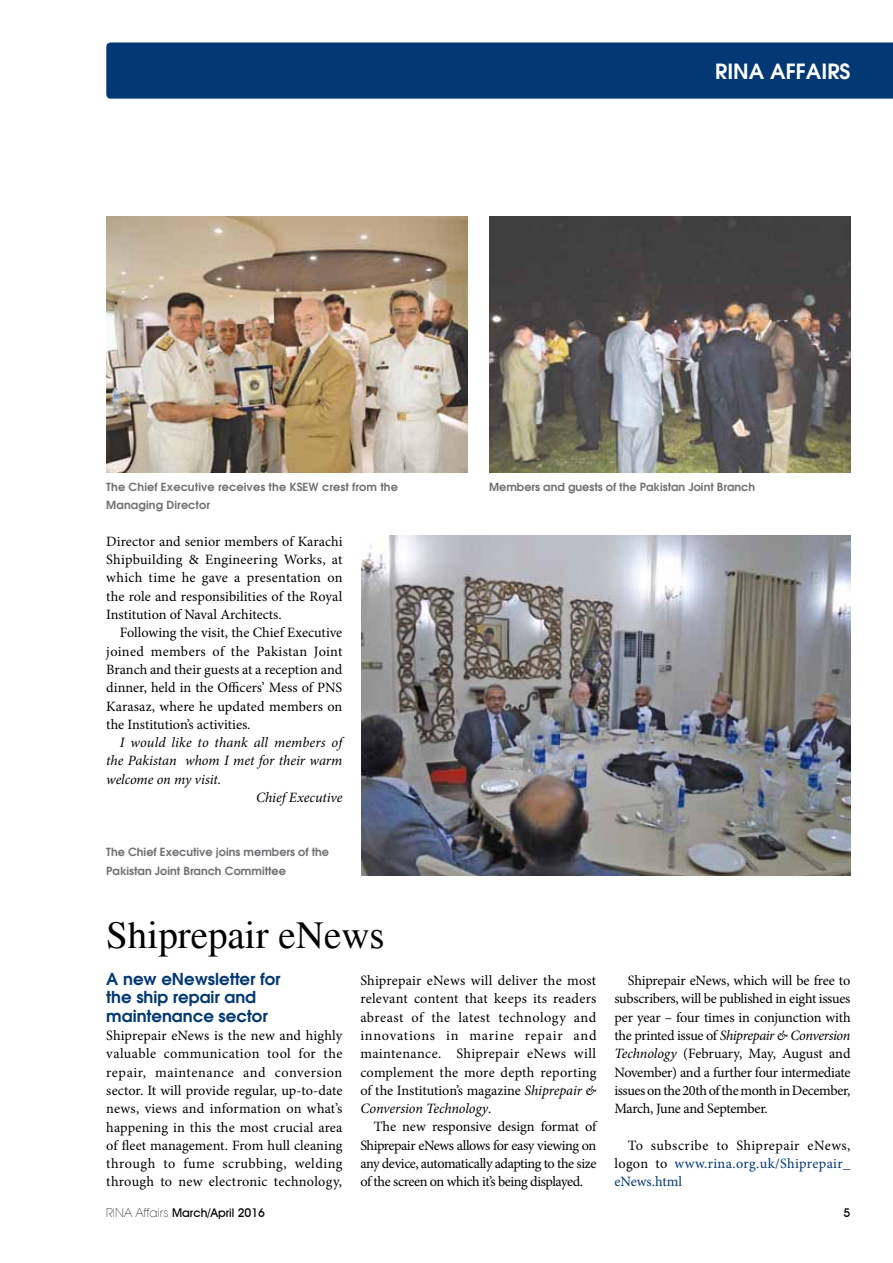
<style>
.page{position:relative;width:893px;height:1263px;background:#fff}
.page>*{position:absolute;margin:0;border:0;box-sizing:border-box;transform-origin:0 0}
.t1{font:39px "Times";color:#000}
.t2{font:600 21px "Avant Garde";color:#fff}
.t3{font:600 16.5px/18.3px "Avant Garde";color:#023874}
.t4{font:14.25px/18.3px "Minion Pro";letter-spacing:-.005em;color:#000;text-align:justify}
.t5{font:italic 14.25px "Minion Pro";color:#000}
.t6{font:14.25px/18.3px "Minion Pro";letter-spacing:.02em;color:#023874;text-align:justify}
.t7{font:500 12px "Avant Garde IT Cby BT";color:#000}
.t8{font:600 11.25px/18.3px "Avant Garde";color:#707172}
.s1{font-family:"Avant Garde LT";font-weight:200}
.s2{font-style:italic}
.s3{color:#000}
</style>
<div class="page">
<div style="left:106px;top:42px;width:787px;height:57px;background:#023874"></div>
<img style="left:106px;top:216px;width:362px;height:257px">
<img style="left:489px;top:216px;width:361px;height:257px">
<img style="left:361px;top:536px;width:489px;height:339px">
<h2 class="t2" style="left:715px;top:57px;width:13px">rina</h2>
<h2 class="t2" style="left:770px;top:57px;width:13px">affairs</h2>
<p class="t8" style="left:106px;top:477px;width:293px">The Chief Executive receives the KSEW crest from the<br>Managing Director</p>
<p class="t8" style="left:489px;top:477px;width:268px">Members and guests of the Pakistan Joint Branch</p>
<p class="t4" style="left:106px;top:532px;width:238px">Director and senior members of Karachi Shipbuilding &amp; Engineering Works, at which time he gave a presentation on the role and responsibilities of the Royal Institution of Naval Architects.</p>
<p class="t4" style="left:106px;top:624px;width:238px;text-indent:13px">Following the visit, the Chief Executive joined members of the Pakistan Joint Branch and their guests at a reception and dinner, held in the Officers’ Mess of PNS Karasaz, where he updated members on the Institution’s activities.</p>
<p class="t5" style="left:120px;top:733px;width:224px">I would like to thank all members of</p>
<p class="t5" style="left:106px;top:751px;width:238px">the Pakistan whom I met for their warm</p>
<p class="t5" style="left:106px;top:769px;width:116px">welcome on my visit.</p>
<p class="t5" style="left:256px;top:788px;width:88px">Chief Executive</p>
<p class="t8" style="left:106px;top:843px;width:224px">The Chief Executive joins members of the<br>Pakistan Joint Branch Committee</p>
<h1 class="t1" style="left:106px;top:913px;width:280px">Shiprepair eNews</h1>
<p class="t3" style="left:106px;top:970px;width:176px">A new eNewsletter for the ship repair and maintenance sector</p>
<p class="t4" style="left:106px;top:1026px;width:238px">Shiprepair eNews is the new and highly valuable communication tool for the repair, maintenance and conversion sector. It will provide regular, up-to-date news, views and information on what’s happening in this the most crucial area of fleet management. From hull cleaning through to fume scrubbing, welding through to new electronic technology,</p>
<p class="t7" style="left:106px;top:1205px;width:160px"><span class="s1">Rina Affairs</span> March/April 2016</p>
<p class="t4" style="left:360px;top:971px;width:238px">Shiprepair eNews will deliver the most relevant content that keeps its readers abreast of the latest technology and innovations in marine repair and maintenance. Shiprepair eNews will complement the more depth reporting of the Institution’s magazine <span class="s2">Shiprepair &amp; Conversion Technology</span>.</p>
<p class="t4" style="left:360px;top:1118px;width:238px;text-indent:13px">The new responsive design format of Shiprepair eNews allows for easy viewing on any device, automatically adapting to the size of the screen on which it’s being displayed.</p>
<p class="t4" style="left:614px;top:971px;width:238px;text-indent:13px">Shiprepair eNews, which will be free to subscribers, will be published in eight issues per year – four times in conjunction with the printed issue of <span class="s2">Shiprepair &amp; Conversion Technology</span> (February, May, August and November) and a further four intermediate issues on the 20th of the month in December, March, June and September.</p>
<p class="t6" style="left:614px;top:1136px;width:238px;text-indent:13px"><span class="s3">To subscribe to Shiprepair eNews, logon to</span> www.rina.org.uk/Shiprepair_ eNews.html</p>
<p class="t7" style="left:844px;top:1205px;width:8px">5</p>
</div>
